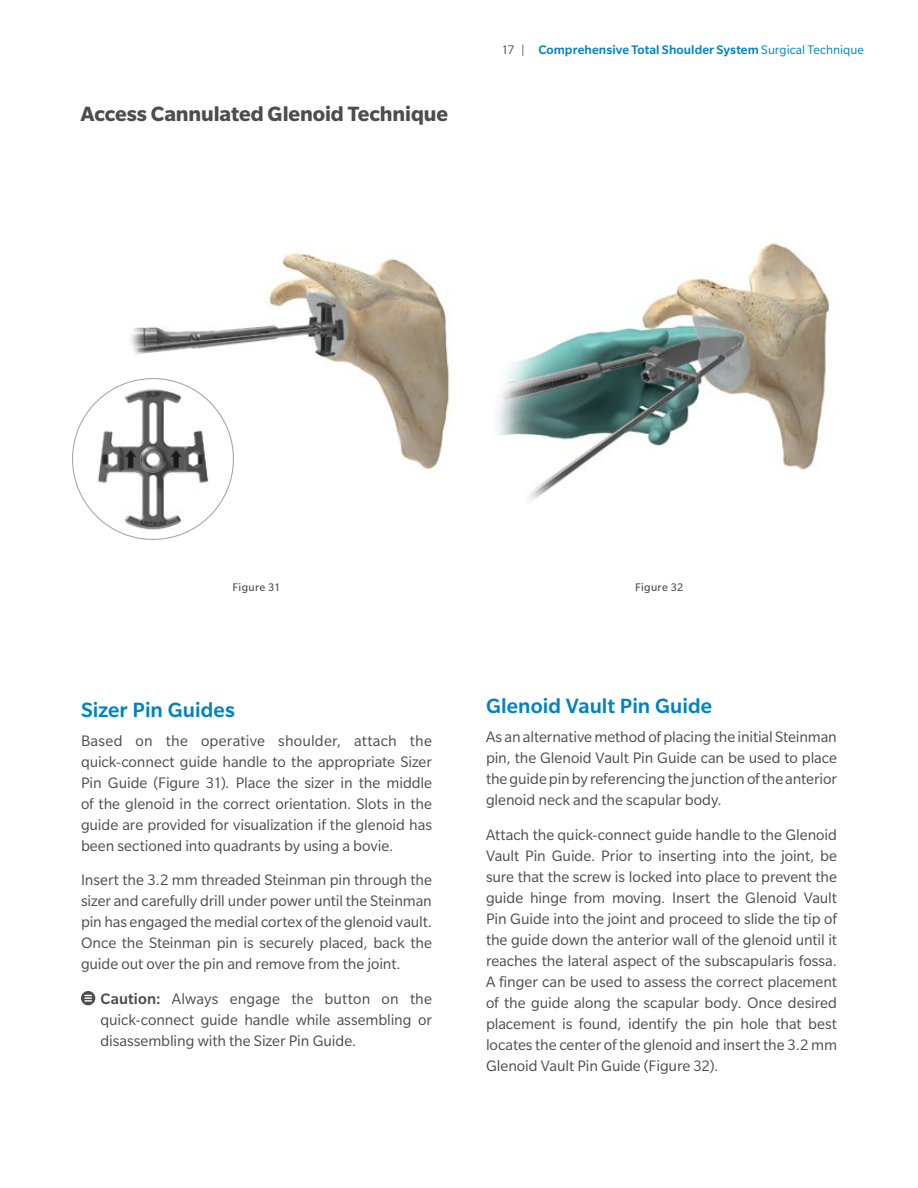
<style>
.page{position:relative;width:918px;height:1188px;background:#fff}
.page>*{position:absolute;margin:0;border:0;box-sizing:border-box;transform-origin:0 0}
.t1{font:500 22.5px "Slate Pro";color:#0083bf}
.t2{font:700 22.5px "Slate Pro";letter-spacing:-.005em;color:#4d4d4f}
.t3{font:16.5px/21px "Slate Pro";letter-spacing:-.005em;color:#4d4d4f;text-align:justify}
.t4{font:500 13.5px "Slate Pro";letter-spacing:.005em;color:#0083bf}
.t5{font:12px "Slate Pro";letter-spacing:.025em;color:#4d4d4f}
.s1{font-weight:400;color:#4d4d4f}
.s2{font-weight:400}
.s3{font-weight:500}
</style>
<div class="page">
<img style="left:122px;top:253px;width:328px;height:224px">
<svg style="left:81px;top:991px;width:14px;height:14px"></svg>
<svg style="left:85px;top:995px;width:6px;height:7px"></svg>
<img style="left:73px;top:379px;width:160px;height:160px;border-radius:80px">
<img style="left:497px;top:243px;width:333px;height:257px">
<h1 class="t2" style="left:81px;top:101px;width:369px">Access Cannulated Glenoid Technique</h1>
<p class="t4" style="left:501px;top:42px;width:364px"><span class="s1">17 |</span> Comprehensive Total Shoulder System <span class="s2">Surgical Technique</span></p>
<p class="t5" style="left:233px;top:581px;width:49px">Figure 31</p>
<p class="t5" style="left:635px;top:581px;width:50px">Figure 32</p>
<h1 class="t1" style="left:81px;top:697px;width:155px">Sizer Pin Guides</h1>
<p class="t3" style="left:81px;top:730px;width:353px">Based on the operative shoulder, attach the quick-connect guide handle to the appropriate Sizer Pin Guide (Figure 31). Place the sizer in the middle of the glenoid in the correct orientation. Slots in the guide are provided for visualization if the glenoid has been sectioned into quadrants by using a bovie.</p>
<p class="t3" style="left:81px;top:870px;width:353px">Insert the 3.2 mm threaded Steinman pin through the sizer and carefully drill under power until the Steinman pin has engaged the medial cortex of the glenoid vault.<br>Once the Steinman pin is securely placed, back the guide out over the pin and remove from the joint.</p>
<p class="t3" style="left:101px;top:988px;width:333px"><span class="s3">Caution:</span> Always engage the button on the quick-connect guide handle while assembling or disassembling with the Sizer Pin Guide.</p>
<h1 class="t1" style="left:486px;top:694px;width:228px">Glenoid Vault Pin Guide</h1>
<p class="t3" style="left:486px;top:727px;width:353px">As an alternative method of placing the initial Steinman pin, the Glenoid Vault Pin Guide can be used to place the guide pin by referencing the junction of the anterior glenoid neck and the scapular body.</p>
<p class="t3" style="left:486px;top:824px;width:353px">Attach the quick-connect guide handle to the Glenoid Vault Pin Guide. Prior to inserting into the joint, be sure that the screw is locked into place to prevent the guide hinge from moving. Insert the Glenoid Vault Pin Guide into the joint and proceed to slide the tip of the guide down the anterior wall of the glenoid until it reaches the lateral aspect of the subscapularis fossa.<br>A finger can be used to assess the correct placement of the guide along the scapular body. Once desired placement is found, identify the pin hole that best locates the center of the glenoid and insert the 3.2 mm Glenoid Vault Pin Guide (Figure 32).</p>
</div>
